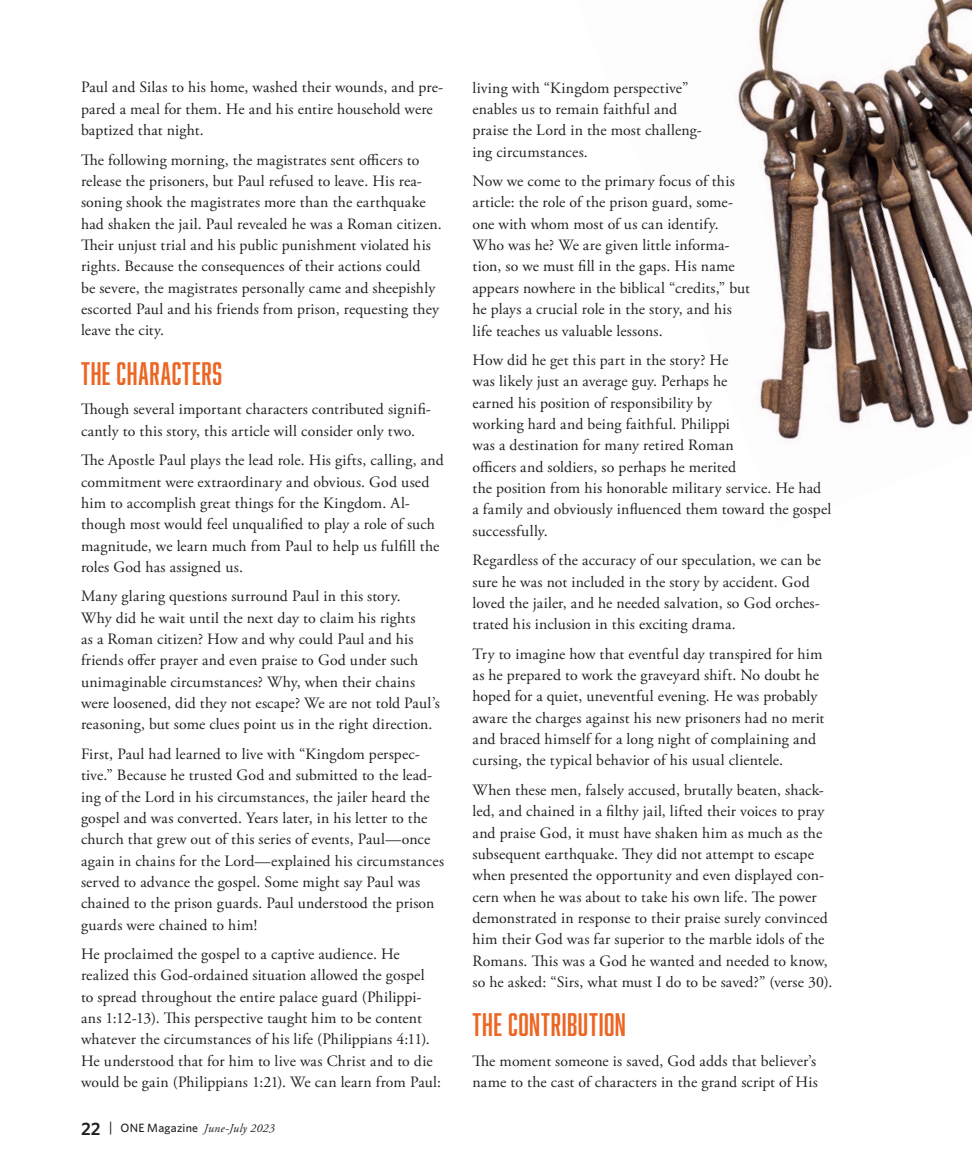
<style>
.page{position:relative;width:972px;height:1168px;background:#fff}
.page>*{position:absolute;margin:0;border:0;box-sizing:border-box;transform-origin:0 0}
.t1{font:30px "Abolition";letter-spacing:.025em;color:#ec6523}
.t2{font:15.75px/21.3px "Adobe Garamond Pro";letter-spacing:.01em;color:#231f20}
.t3{font:italic 12px "Adobe Garamond Pro";letter-spacing:.02em;color:#231f20}
.s1{font-family:"Whitney";font-weight:600;font-style:normal;font-size:18px}
.s2{font-family:"Whitney";font-weight:500;font-style:normal;font-size:14.4px}
.s3{font-family:"Whitney";font-weight:500;font-style:normal}
</style>
<div class="page">
<svg style="left:737px;top:0;width:235px;height:440px"></svg>
<p class="t2" style="left:81px;top:77px;width:364px">Paul and Silas to his home, washed their wounds, and pre&shy;pared a meal for them. He and his entire household were baptized that night.</p>
<p class="t2" style="left:81px;top:149px;width:362px">The following morning, the magistrates sent officers to release the prisoners, but Paul refused to leave. His rea&shy;soning shook the magistrates more than the earthquake had shaken the jail. Paul revealed he was a Roman citizen.<br>Their unjust trial and his public punishment violated his rights. Because the consequences of their actions could<br>be severe, the magistrates personally came and sheepishly escorted Paul and his friends from prison, requesting they leave the city.</p>
<h1 class="t1" style="left:81px;top:356px;width:143px">THE CHARACTERS</h1>
<p class="t2" style="left:81px;top:399px;width:352px">Though several important characters contributed signifi&shy;cantly to this story, this article will consider only two.</p>
<p class="t2" style="left:81px;top:450px;width:364px">The Apostle Paul plays the lead role. His gifts, calling, and commitment were extraordinary and obvious. God used him to accomplish great things for the Kingdom. Al&shy;though most would feel unqualified to play a role of such magnitude, we learn much from Paul to help us fulfill the roles God has assigned us.</p>
<p class="t2" style="left:81px;top:586px;width:360px">Many glaring questions surround Paul in this story.<br>Why did he wait until the next day to claim his rights<br>as a Roman citizen? How and why could Paul and his friends offer prayer and even praise to God under such unimaginable circumstances? Why, when their chains were loosened, did they not escape? We are not told Paul’s reasoning, but some clues point us in the right direction.</p>
<p class="t2" style="left:81px;top:744px;width:365px">First, Paul had learned to live with “Kingdom perspec&shy;tive.” Because he trusted God and submitted to the lead&shy;ing of the Lord in his circumstances, the jailer heard the gospel and was converted. Years later, in his letter to the church that grew out of this series of events, Paul—once again in chains for the Lord—explained his circumstances served to advance the gospel. Some might say Paul was chained to the prison guards. Paul understood the prison guards were chained to him!</p>
<p class="t2" style="left:81px;top:944px;width:362px">He proclaimed the gospel to a captive audience. He realized this God-ordained situation allowed the gospel<br>to spread throughout the entire palace guard (Philippi&shy;ans 1:12-13). This perspective taught him to be content whatever the circumstances of his life (Philippians 4:11).<br>He understood that for him to live was Christ and to die would be gain (Philippians 1:21). We can learn from Paul:</p>
<p class="t3" style="left:81px;top:1121px;width:195px"><span class="s1">22</span> <span class="s2">|</span> <span class="s3">ONE Magazine</span> June-July 2023</p>
<p class="t2" style="left:472px;top:78px;width:231px">living with “Kingdom perspective” enables us to remain faithful and praise the Lord in the most challeng&shy;ing circumstances.</p>
<p class="t2" style="left:472px;top:171px;width:279px">Now we come to the primary focus of this article: the role of the prison guard, some&shy;one with whom most of us can identify.<br>Who was he? We are given little informa&shy;tion, so we must fill in the gaps. His name appears nowhere in the biblical “credits,” but he plays a crucial role in the story, and his life teaches us valuable lessons.</p>
<p class="t2" style="left:472px;top:350px;width:360px">How did he get this part in the story? He<br>was likely just an average guy. Perhaps he<br>earned his position of responsibility by<br>working hard and being faithful. Philippi<br>was a destination for many retired Roman<br>officers and soldiers, so perhaps he merited<br>the position from his honorable military service. He had a family and obviously influenced them toward the gospel successfully.</p>
<p class="t2" style="left:472px;top:550px;width:350px">Regardless of the accuracy of our speculation, we can be sure he was not included in the story by accident. God loved the jailer, and he needed salvation, so God orches&shy;trated his inclusion in this exciting drama.</p>
<p class="t2" style="left:472px;top:643px;width:353px">Try to imagine how that eventful day transpired for him as he prepared to work the graveyard shift. No doubt he hoped for a quiet, uneventful evening. He was probably aware the charges against his new prisoners had no merit and braced himself for a long night of complaining and cursing, the typical behavior of his usual clientele.</p>
<p class="t2" style="left:472px;top:780px;width:361px">When these men, falsely accused, brutally beaten, shack&shy;led, and chained in a filthy jail, lifted their voices to pray and praise God, it must have shaken him as much as the subsequent earthquake. They did not attempt to escape when presented the opportunity and even displayed con&shy;cern when he was about to take his own life. The power demonstrated in response to their praise surely convinced him their God was far superior to the marble idols of the Romans. This was a God he wanted and needed to know, so he asked: “Sirs, what must I do to be saved?” (verse 30).</p>
<h1 class="t1" style="left:472px;top:1007px;width:155px">THE CONTRIBUTION</h1>
<p class="t2" style="left:472px;top:1050px;width:347px">The moment someone is saved, God adds that believer’s name to the cast of characters in the grand script of His</p>
</div>
